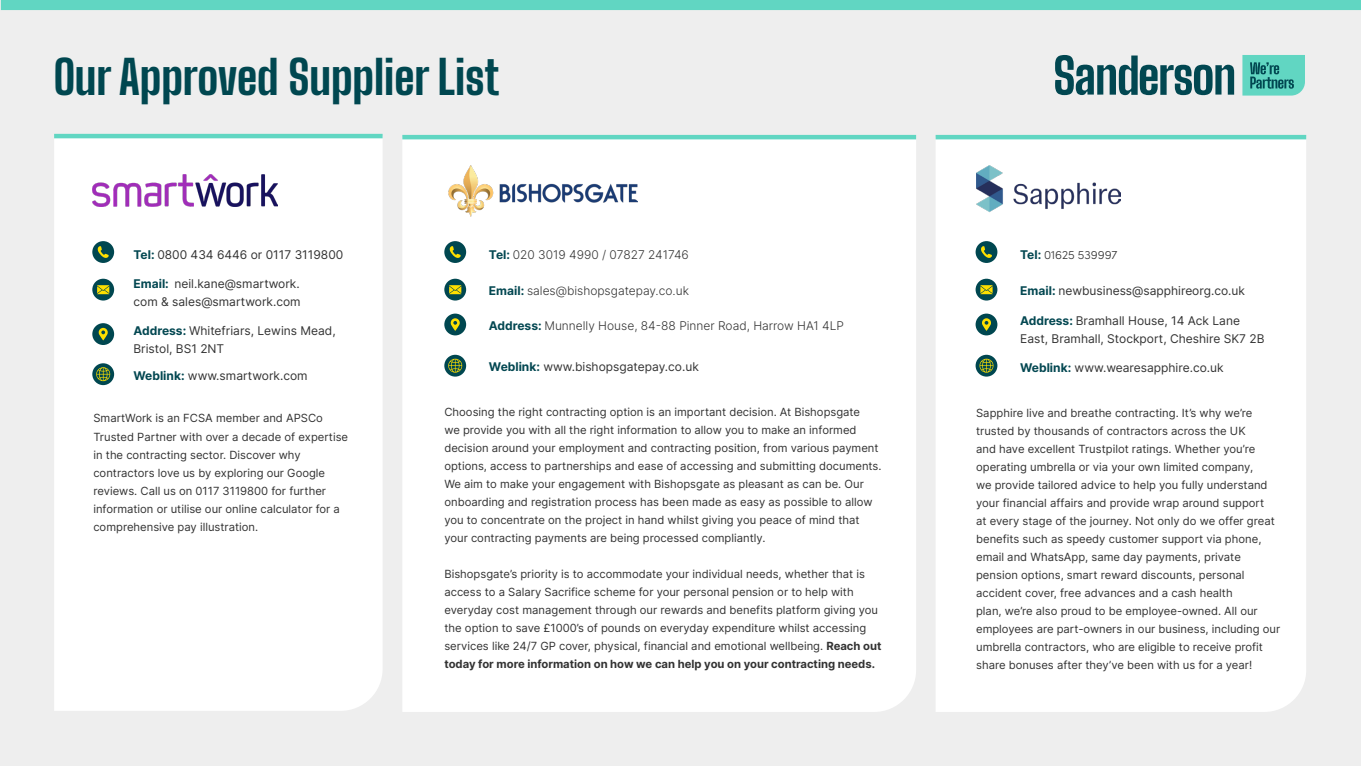
<style>
.page{position:relative;width:1361px;height:766px;background:#fff}
.page>*{position:absolute;margin:0;border:0;box-sizing:border-box;transform-origin:0 0}
.t1{font:800 46.5px "Big Shoulders Display";color:#004750}
.t2{font:12px/18px "Inter";color:#333}
.t3{font:300 12px "Inter";color:#333}
.t4{font:300 12px "Sofia Pro";color:#333}
.t5{font:11.25px/18px "Inter";color:#333}
.s1{font-weight:700;color:#034751}
.s2{font-family:"Inter";font-weight:700;color:#034751}
.s3{font-weight:700}
</style>
<div class="page">
<div style="left:0;top:0;width:1361px;height:765px;background:#eee"></div>
<div style="left:54px;top:138px;width:328px;height:572px;background:#fff"></div>
<hr style="left:54px;top:134px;width:328px;height:4px;background:#61d6c2">
<div style="left:1px;top:0;width:1360px;height:10px;background:#61d6c2"></div>
<svg style="left:92px;top:278px;width:22px;height:22px"></svg>
<svg style="left:97px;top:285px;width:12px;height:9px"></svg>
<div style="left:92px;top:241px;width:22px;height:22px;background:#004750;border-radius:50%"></div>
<svg style="left:98px;top:246px;width:11px;height:12px"></svg>
<div style="left:92px;top:323px;width:22px;height:22px;background:#004750;border-radius:50%"></div>
<svg style="left:99px;top:328px;width:9px;height:12px"></svg>
<svg style="left:92px;top:363px;width:22px;height:22px"></svg>
<svg style="left:96px;top:367px;width:14px;height:14px"></svg>
<div style="left:402px;top:139px;width:514px;height:572px;background:#fff"></div>
<div style="left:935px;top:139px;width:371px;height:572px;background:#fff"></div>
<hr style="left:402px;top:135px;width:514px;height:4px;background:#61d6c2">
<hr style="left:935px;top:135px;width:371px;height:4px;background:#61d6c2">
<svg style="left:444px;top:278px;width:22px;height:22px"></svg>
<svg style="left:449px;top:285px;width:12px;height:9px"></svg>
<svg style="left:975px;top:278px;width:22px;height:22px"></svg>
<svg style="left:980px;top:285px;width:12px;height:9px"></svg>
<div style="left:444px;top:241px;width:22px;height:22px;background:#004750;border-radius:50%"></div>
<svg style="left:450px;top:246px;width:11px;height:12px"></svg>
<div style="left:975px;top:241px;width:22px;height:22px;background:#004750;border-radius:50%"></div>
<svg style="left:981px;top:246px;width:11px;height:12px"></svg>
<div style="left:444px;top:313px;width:22px;height:22px;background:#004750;border-radius:50%"></div>
<svg style="left:451px;top:318px;width:9px;height:13px"></svg>
<div style="left:975px;top:313px;width:22px;height:22px;background:#004750;border-radius:50%"></div>
<svg style="left:982px;top:318px;width:9px;height:13px"></svg>
<svg style="left:444px;top:354px;width:22px;height:22px"></svg>
<svg style="left:448px;top:358px;width:14px;height:14px"></svg>
<svg style="left:975px;top:354px;width:22px;height:22px"></svg>
<svg style="left:979px;top:358px;width:14px;height:14px"></svg>
<svg style="left:1055px;top:55px;width:179px;height:40px"></svg>
<svg style="left:1242px;top:55px;width:63px;height:40px;background:#53bdaf"></svg>
<img style="left:444px;top:165px;width:193px;height:51px">
<img style="left:976px;top:165px;width:144px;height:50px">
<img style="left:92px;top:174px;width:186px;height:32px">
<h1 class="t1" style="left:54px;top:38px;width:447px">Our Approved Supplier List</h1>
<p class="t2" style="left:133px;top:245px;width:211px"><span class="s1">Tel:</span> 0800 434 6446 or 0117 3119800</p>
<p class="t2" style="left:133px;top:275px;width:169px"><span class="s1">Email:</span> neil.kane@smartwork. com &amp; sales@smartwork.com</p>
<p class="t2" style="left:133px;top:321px;width:204px"><span class="s1">Address:</span> Whitefriars, Lewins Mead,<br>Bristol, BS1 2NT</p>
<p class="t2" style="left:133px;top:366px;width:176px"><span class="s1">Weblink:</span> www.smartwork.com</p>
<p class="t5" style="left:93px;top:409px;width:256px">SmartWork is an FCSA member and APSCo Trusted Partner with over a decade of expertise in the contracting sector. Discover why contractors love us by exploring our Google reviews. Call us on 0117 3119800 for further information or utilise our online calculator for a comprehensive pay illustration.</p>
<p class="t3" style="left:489px;top:246px;width:201px"><span class="s1">Tel:</span> 020 3019 4990 / 07827 241746</p>
<p class="t4" style="left:1020px;top:246px;width:99px"><span class="s2">Tel:</span> 01625 539997</p>
<p class="t3" style="left:489px;top:282px;width:202px"><span class="s1">Email:</span> sales@bishopsgatepay.co.uk</p>
<p class="t2" style="left:1020px;top:281px;width:226px"><span class="s1">Email:</span> newbusiness@sapphireorg.co.uk</p>
<p class="t3" style="left:489px;top:317px;width:357px"><span class="s1">Address:</span> Munnelly House, 84-88 Pinner Road, Harrow HA1 4LP</p>
<p class="t2" style="left:1020px;top:311px;width:246px"><span class="s1">Address:</span> Bramhall House, 14 Ack Lane<br>East, Bramhall, Stockport, Cheshire SK7 2B</p>
<p class="t2" style="left:489px;top:357px;width:211px"><span class="s1">Weblink:</span> www.bishopsgatepay.co.uk</p>
<p class="t2" style="left:1020px;top:358px;width:205px"><span class="s1">Weblink:</span> www.wearesapphire.co.uk</p>
<p class="t5" style="left:444px;top:402px;width:439px">Choosing the right contracting option is an important decision. At Bishopsgate<br>we provide you with all the right information to allow you to make an informed decision around your employment and contracting position, from various payment options, access to partnerships and ease of accessing and submitting documents.<br>We aim to make your engagement with Bishopsgate as pleasant as can be. Our onboarding and registration process has been made as easy as possible to allow you to concentrate on the project in hand whilst giving you peace of mind that your contracting payments are being processed compliantly.</p>
<p class="t5" style="left:444px;top:564px;width:438px">Bishopsgate’s priority is to accommodate your individual needs, whether that is access to a Salary Sacrifice scheme for your personal pension or to help with everyday cost management through our rewards and benefits platform giving you the option to save £1000’s of pounds on everyday expenditure whilst accessing services like 24/7 GP cover, physical, financial and emotional wellbeing. <span class="s3">Reach out today for more information on how we can help you on your contracting needs.</span></p>
<p class="t5" style="left:976px;top:403px;width:306px">Sapphire live and breathe contracting. It’s why we’re trusted by thousands of contractors across the UK<br>and have excellent Trustpilot ratings. Whether you’re operating umbrella or via your own limited company,<br>we provide tailored advice to help you fully understand your financial affairs and provide wrap around support<br>at every stage of the journey. Not only do we offer great benefits such as speedy customer support via phone, email and WhatsApp, same day payments, private pension options, smart reward discounts, personal accident cover, free advances and a cash health<br>plan, we’re also proud to be employee-owned. All our employees are part-owners in our business, including our umbrella contractors, who are eligible to receive profit share bonuses after they’ve been with us for a year!</p>
</div>
